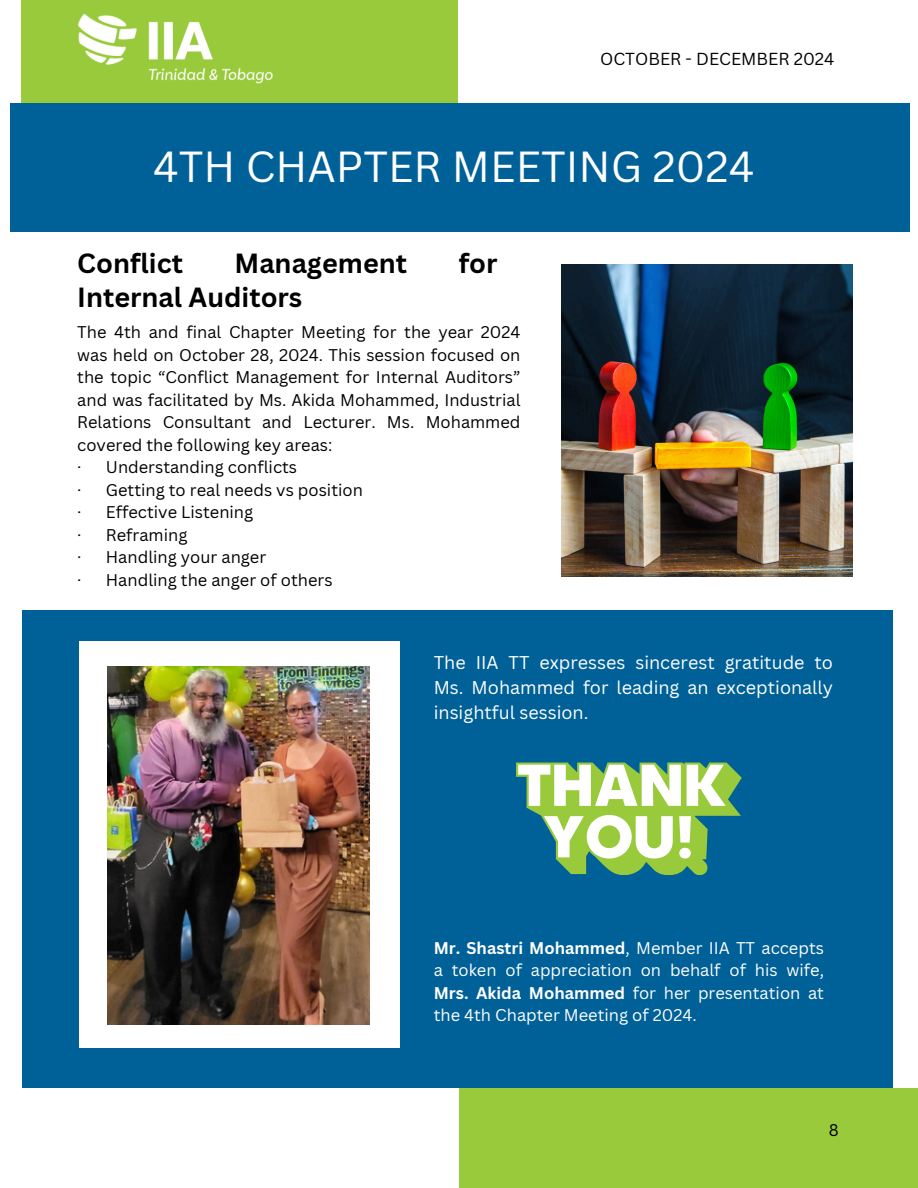
<style>
.page{position:relative;width:918px;height:1188px;background:#fff}
.page>*{position:absolute;margin:0;border:0;box-sizing:border-box;transform-origin:0 0}
.t1{font:42.3px "Canva Sans";color:#fff}
.t2{font:700 27px "Canva Sans";color:#000}
.t3{font:18px/24.8px "Canva Sans";color:#fff;text-align:justify}
.t4{font:16.95px "Canva Sans";color:#000}
.t5{font:16.5px/22.5px "Canva Sans";color:#000;text-align:justify}
.t6{font:16.5px/22.5px "Canva Sans";color:#fff;text-align:justify}
.s1{font-weight:700}
</style>
<div class="page">
<div style="left:22px;top:611px;width:871px;height:477px;background:#006198"></div>
<div style="left:80px;top:642px;width:320px;height:406px;background:#fff"></div>
<div style="left:10px;top:103px;width:900px;height:129px;background:#006198"></div>
<img style="left:107px;top:666px;width:262px;height:359px">
<div style="left:22px;top:0;width:436px;height:103px;background:#99ca3c"></div>
<div style="left:459px;top:1088px;width:459px;height:100px;background:#99ca3c"></div>
<img style="left:561px;top:264px;width:292px;height:312px">
<img style="left:79px;top:14px;width:193px;height:70px">
<svg style="left:516px;top:763px;width:226px;height:112px"></svg>
<p class="t4" style="left:600px;top:47px;width:236px">OCTOBER - DECEMBER 2024</p>
<p class="t1" style="left:153px;top:137px;width:602px">4TH CHAPTER MEETING 2024</p>
<p class="t2" style="left:77px;top:245px;width:107px">Conflict</p>
<p class="t2" style="left:234px;top:245px;width:174px">Management</p>
<p class="t2" style="left:459px;top:245px;width:40px">for</p>
<p class="t2" style="left:77px;top:278px;width:227px">Internal Auditors</p>
<p class="t5" style="left:77px;top:321px;width:445px">The 4th and final Chapter Meeting for the year 2024 was held on October 28, 2024. This session focused on the topic “Conflict Management for Internal Auditors” and was facilitated by Ms. Akida Mohammed, Industrial Relations Consultant and Lecturer. Ms. Mohammed covered the following key areas:</p>
<p class="t5" style="left:77px;top:456px;width:221px">· Understanding conflicts</p>
<p class="t5" style="left:77px;top:478px;width:287px">· Getting to real needs vs position</p>
<p class="t5" style="left:77px;top:501px;width:178px">· Effective Listening</p>
<p class="t5" style="left:77px;top:523px;width:112px">· Reframing</p>
<p class="t5" style="left:77px;top:546px;width:191px">· Handling your anger</p>
<p class="t5" style="left:77px;top:568px;width:257px">· Handling the anger of others</p>
<h3 class="t3" style="left:434px;top:650px;width:401px">The IIA TT expresses sincerest gratitude to Ms. Mohammed for leading an exceptionally insightful session.</h3>
<h2 class="t6" style="left:434px;top:936px;width:392px"><span class="s1">Mr. Shastri Mohammed</span>, Member IIA TT accepts a token of appreciation on behalf of his wife, <span class="s1">Mrs. Akida Mohammed</span> for her presentation at the 4th Chapter Meeting of 2024.</h2>
<h1 class="t5" style="left:829px;top:1119px;width:11px">8</h1>
</div>
